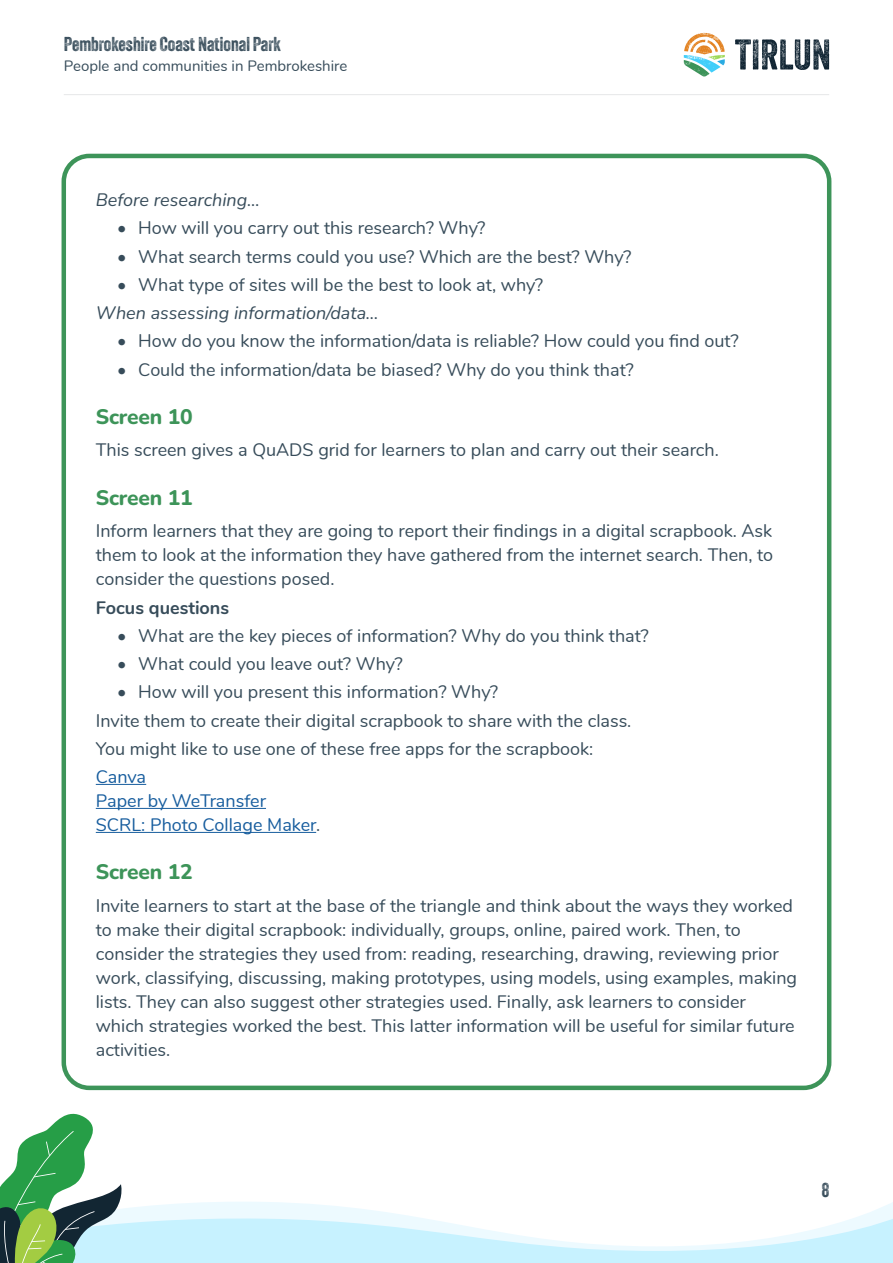
<style>
.page{position:relative;width:893px;height:1263px;background:#fff}
.page>*{position:absolute;margin:0;border:0;box-sizing:border-box;transform-origin:0 0}
.Page_section_heading{font:800 21px "Nunito";letter-spacing:-.01em;color:#3d9459}
.t1{font:19.5px "Veneer Two";color:#374c5a}
.Body_text{font:18px/24px "Nunito";color:#374c5a;text-align:justify}
.Paragraph_Style_1{font:18px "Nunito";color:#374c5a}
.Body_text-2{font:18px "Nunito";color:#175d9e}
.Paragraph_Style_1-2{font:italic 18px "Nunito";color:#374c5a}
.Body_text-3{font:italic 18px "Nunito";color:#374c5a}
.Body_text-4{font:700 18px "Nunito";color:#374c5a}
.t2{font:15px "Nunito";color:#374c5a}
.s1{color:#374c5a}
</style>
<div class="page">
<svg style="left:735px;top:39px;width:94px;height:31px"></svg>
<svg style="left:684px;top:33px;width:41px;height:44px"></svg>
<hr style="left:64px;top:94px;width:765px;height:1px;background:#e6e7e9">
<svg style="left:0;top:1113px;width:893px;height:150px"></svg>
<hr style="left:96px;top:784px;width:50px;height:1px;background:#175d9e">
<hr style="left:96px;top:808px;width:170px;height:1px;background:#175d9e">
<hr style="left:96px;top:832px;width:220px;height:1px;background:#175d9e">
<div style="left:62px;top:154px;width:769px;height:936px;border:4px solid #3d9459;border-radius:26px"></div>
<p class="t1" style="left:64px;top:32px;width:219px">Pembrokeshire Coast National Park</p>
<p class="t2" style="left:64px;top:54px;width:285px">People and communities in Pembrokeshire</p>
<p class="Body_text-3" style="left:96px;top:187px;width:165px">Before researching…</p>
<p class="Body_text" style="left:117px;top:215px;width:370px">• How will you carry out this research? Why?</p>
<p class="Body_text" style="left:117px;top:243px;width:516px">• What search terms could you use? Which are the best? Why?</p>
<p class="Body_text" style="left:117px;top:272px;width:428px">• What type of sites will be the best to look at, why?</p>
<p class="Paragraph_Style_1-2" style="left:96px;top:300px;width:284px">When assessing information/data…</p>
<p class="Body_text" style="left:117px;top:328px;width:623px">• How do you know the information/data is reliable? How could you find out?</p>
<p class="Body_text" style="left:117px;top:356px;width:518px">• Could the information/data be biased? Why do you think that?</p>
<p class="Page_section_heading" style="left:96px;top:402px;width:98px">Screen 10</p>
<p class="Body_text" style="left:96px;top:437px;width:625px">This screen gives a QuADS grid for learners to plan and carry out their search.</p>
<p class="Page_section_heading" style="left:96px;top:482px;width:98px">Screen 11</p>
<p class="Body_text" style="left:96px;top:518px;width:679px">Inform learners that they are going to report their findings in a digital scrapbook. Ask them to look at the information they have gathered from the internet search. Then, to consider the questions posed.</p>
<p class="Body_text-4" style="left:96px;top:594px;width:135px">Focus questions</p>
<p class="Body_text" style="left:117px;top:622px;width:533px">• What are the key pieces of information? Why do you think that?</p>
<p class="Body_text" style="left:117px;top:651px;width:287px">• What could you leave out? Why?</p>
<p class="Body_text" style="left:117px;top:679px;width:383px">• How will you present this information? Why?</p>
<p class="Paragraph_Style_1" style="left:96px;top:707px;width:537px">Invite them to create their digital scrapbook to share with the class.</p>
<p class="Paragraph_Style_1" style="left:96px;top:735px;width:499px">You might like to use one of these free apps for the scrapbook:</p>
<p class="Body_text-2" style="left:96px;top:763px;width:52px">Canva</p>
<p class="Body_text-2" style="left:96px;top:787px;width:172px">Paper by WeTransfer</p>
<p class="Body_text-2" style="left:96px;top:811px;width:226px">SCRL: Photo Collage Maker<span class="s1">.</span></p>
<p class="Page_section_heading" style="left:96px;top:857px;width:98px">Screen 12</p>
<p class="Body_text" style="left:96px;top:892px;width:703px;text-align:left">Invite learners to start at the base of the triangle and think about the ways they worked to make their digital scrapbook: individually, groups, online, paired work. Then, to consider the strategies they used from: reading, researching, drawing, reviewing prior work, classifying, discussing, making prototypes, using models, using examples, making lists. They can also suggest other strategies used. Finally, ask learners to consider which strategies worked the best. This latter information will be useful for similar future activities.</p>
<p class="t1" style="left:822px;top:1178px;width:9px">8</p>
</div>
